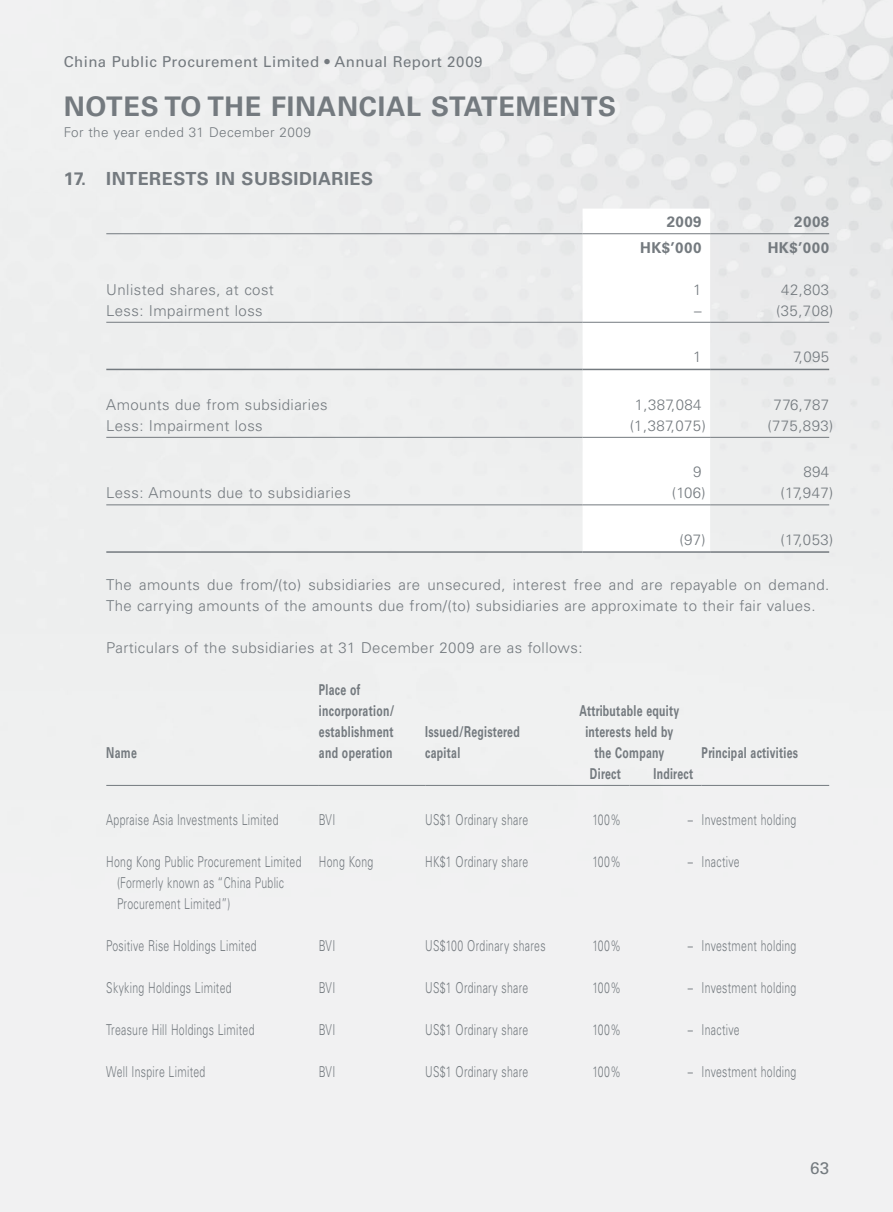
<style>
.page{position:relative;width:893px;height:1212px;background:#eff0f0}
.page>*{position:absolute;margin:0;border:0;box-sizing:border-box;transform-origin:0 0}
.t1{font:700 27px "Univers LT Std";letter-spacing:.03em;color:#747a7f}
.t2{font:700 18px "Univers LT Std";letter-spacing:.03em;color:#747a7f}
.t3{font:16.8px "Univers LT Std";color:#747a7f}
.t4{font:300 15px/21px "Univers LT Std";letter-spacing:.03em;color:#747a7f;scale:.7 1}
.t5{font:300 15px/21px "Univers LT Std";letter-spacing:.03em;color:#747a7f}
.t6{font:700 15px/21px "Univers LT Std";letter-spacing:.03em;color:#747a7f;scale:.7 1}
.t7{font:15px "Univers LT Std";letter-spacing:.03em;color:#747a7f}
.t8{font:700 15px "Univers LT Std";letter-spacing:.03em;color:#747a7f}
.t9{font:300 13.5px "Univers LT Std";letter-spacing:.03em;color:#747a7f}
</style>
<div class="page">
<div style="left:583px;top:209px;width:127px;height:342px;background:#fff"></div>
<hr style="left:106px;top:233px;width:477px;height:1px;background:#747a7f">
<hr style="left:583px;top:233px;width:127px;height:1px;background:#747a7f">
<hr style="left:710px;top:233px;width:119px;height:1px;background:#747a7f">
<hr style="left:106px;top:322px;width:477px;height:1px;background:#747a7f">
<hr style="left:583px;top:322px;width:127px;height:1px;background:#747a7f">
<hr style="left:710px;top:322px;width:119px;height:1px;background:#747a7f">
<hr style="left:106px;top:369px;width:477px;height:1px;background:#747a7f">
<hr style="left:583px;top:369px;width:127px;height:1px;background:#747a7f">
<hr style="left:710px;top:369px;width:119px;height:1px;background:#747a7f">
<hr style="left:106px;top:437px;width:477px;height:1px;background:#747a7f">
<hr style="left:583px;top:437px;width:127px;height:1px;background:#747a7f">
<hr style="left:710px;top:437px;width:119px;height:1px;background:#747a7f">
<hr style="left:106px;top:504px;width:477px;height:1px;background:#747a7f">
<hr style="left:583px;top:504px;width:127px;height:1px;background:#747a7f">
<hr style="left:710px;top:504px;width:119px;height:1px;background:#747a7f">
<hr style="left:106px;top:551px;width:477px;height:2px;background:#747a7f">
<hr style="left:583px;top:551px;width:127px;height:2px;background:#747a7f">
<hr style="left:710px;top:551px;width:119px;height:2px;background:#747a7f">
<hr style="left:106px;top:785px;width:213px;height:1px;background:#747a7f">
<hr style="left:319px;top:785px;width:106px;height:1px;background:#747a7f">
<hr style="left:425px;top:785px;width:132px;height:1px;background:#747a7f">
<hr style="left:557px;top:785px;width:72px;height:1px;background:#747a7f">
<hr style="left:629px;top:785px;width:73px;height:1px;background:#747a7f">
<hr style="left:702px;top:785px;width:127px;height:1px;background:#747a7f">
<p class="t7" style="left:64px;top:53px;width:420px">China Public Procurement Limited • Annual Report 2009</p>
<h1 class="t1" style="left:64px;top:91px;width:554px">NOTES TO THE FINANCIAL STATEMENTS</h1>
<p class="t9" style="left:64px;top:124px;width:249px">For the year ended 31 December 2009</p>
<p class="t2" style="left:64px;top:168px;width:311px">17. INTERESTS IN SUBSIDIARIES</p>
<p class="t8" style="left:667px;top:213px;width:36px">2009</p>
<p class="t8" style="left:794px;top:213px;width:36px">2008</p>
<p class="t8" style="left:640px;top:238px;width:63px">HK$’000</p>
<p class="t8" style="left:768px;top:238px;width:63px">HK$’000</p>
<p class="t5" style="left:106px;top:279px;width:169px">Unlisted shares, at cost</p>
<p class="t5" style="left:693px;top:279px;width:10px">1</p>
<p class="t5" style="left:781px;top:279px;width:49px">42,803</p>
<p class="t5" style="left:106px;top:300px;width:158px">Less: Impairment loss</p>
<p class="t5" style="left:694px;top:300px;width:9px">–</p>
<p class="t5" style="left:776px;top:300px;width:59px">(35,708)</p>
<p class="t5" style="left:693px;top:346px;width:10px">1</p>
<p class="t5" style="left:793px;top:346px;width:38px">7,095</p>
<p class="t5" style="left:106px;top:394px;width:223px">Amounts due from subsidiaries</p>
<p class="t5" style="left:635px;top:394px;width:68px">1,387,084</p>
<p class="t5" style="left:774px;top:394px;width:57px">776,787</p>
<p class="t5" style="left:106px;top:415px;width:158px">Less: Impairment loss</p>
<p class="t5" style="left:630px;top:415px;width:78px">(1,387,075)</p>
<p class="t5" style="left:767px;top:415px;width:67px">(775,893)</p>
<p class="t5" style="left:693px;top:461px;width:10px">9</p>
<p class="t5" style="left:803px;top:461px;width:27px">894</p>
<p class="t5" style="left:106px;top:482px;width:246px">Less: Amounts due to subsidiaries</p>
<p class="t5" style="left:672px;top:482px;width:35px">(106)</p>
<p class="t5" style="left:780px;top:482px;width:54px">(17,947)</p>
<p class="t5" style="left:679px;top:529px;width:28px">(97)</p>
<p class="t5" style="left:780px;top:529px;width:54px">(17,053)</p>
<p class="t5" style="left:106px;top:574px;width:725px">The amounts due from/(to) subsidiaries are unsecured, interest free and are repayable on demand.<br>The carrying amounts of the amounts due from/(to) subsidiaries are approximate to their fair values.</p>
<p class="t5" style="left:106px;top:637px;width:478px">Particulars of the subsidiaries at 31 December 2009 are as follows:</p>
<p class="t6" style="left:106px;top:742px;width:45px">Name</p>
<p class="t6" style="left:319px;top:679px;width:109px">Place of incorporation/ establishment and operation</p>
<p class="t6" style="left:425px;top:721px;width:137px">Issued/Registered capital</p>
<p class="t6" style="left:579px;top:700px;width:144px;text-align:center">Attributable equity interests held by the Company</p>
<p class="t6" style="left:590px;top:763px;width:46px">Direct</p>
<p class="t6" style="left:653px;top:763px;width:58px">Indirect</p>
<p class="t6" style="left:702px;top:742px;width:139px">Principal activities</p>
<p class="t4" style="left:106px;top:809px;width:248px">Appraise Asia Investments Limited</p>
<p class="t4" style="left:319px;top:809px;width:25px">BVI</p>
<p class="t4" style="left:425px;top:809px;width:149px">US$1 Ordinary share</p>
<p class="t4" style="left:592px;top:809px;width:42px">100%</p>
<p class="t4" style="left:688px;top:809px;width:156px">– Investment holding</p>
<p class="t4" style="left:117px;top:851px;width:265px;text-indent:-11px">Hong Kong Public Procurement Limited (Formerly known as “China Public<br>Procurement Limited”)</p>
<p class="t4" style="left:319px;top:851px;width:79px">Hong Kong</p>
<p class="t4" style="left:425px;top:851px;width:149px">HK$1 Ordinary share</p>
<p class="t4" style="left:592px;top:851px;width:42px">100%</p>
<p class="t4" style="left:688px;top:851px;width:75px">– Inactive</p>
<p class="t4" style="left:106px;top:935px;width:216px">Positive Rise Holdings Limited</p>
<p class="t4" style="left:319px;top:935px;width:25px">BVI</p>
<p class="t4" style="left:425px;top:935px;width:173px">US$100 Ordinary shares</p>
<p class="t4" style="left:592px;top:935px;width:42px">100%</p>
<p class="t4" style="left:688px;top:935px;width:156px">– Investment holding</p>
<p class="t4" style="left:106px;top:977px;width:181px">Skyking Holdings Limited</p>
<p class="t4" style="left:319px;top:977px;width:25px">BVI</p>
<p class="t4" style="left:425px;top:977px;width:149px">US$1 Ordinary share</p>
<p class="t4" style="left:592px;top:977px;width:42px">100%</p>
<p class="t4" style="left:688px;top:977px;width:156px">– Investment holding</p>
<p class="t4" style="left:106px;top:1019px;width:213px">Treasure Hill Holdings Limited</p>
<p class="t4" style="left:319px;top:1019px;width:25px">BVI</p>
<p class="t4" style="left:425px;top:1019px;width:149px">US$1 Ordinary share</p>
<p class="t4" style="left:592px;top:1019px;width:42px">100%</p>
<p class="t4" style="left:688px;top:1019px;width:75px">– Inactive</p>
<p class="t4" style="left:106px;top:1061px;width:143px">Well Inspire Limited</p>
<p class="t4" style="left:319px;top:1061px;width:25px">BVI</p>
<p class="t4" style="left:425px;top:1061px;width:149px">US$1 Ordinary share</p>
<p class="t4" style="left:592px;top:1061px;width:42px">100%</p>
<p class="t4" style="left:688px;top:1061px;width:156px">– Investment holding</p>
<p class="t3" style="left:810px;top:1157px;width:21px">63</p>
</div>
